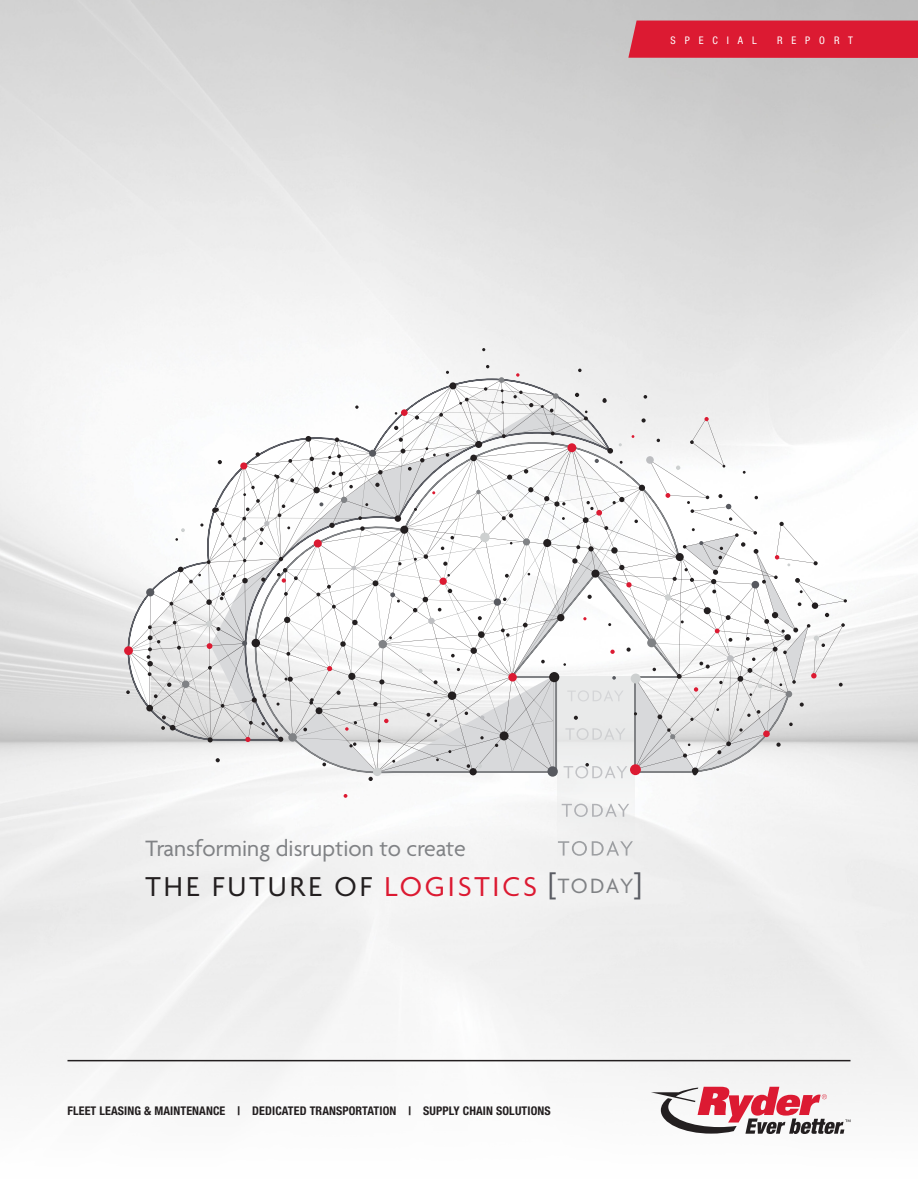
<style>
.page{position:relative;width:918px;height:1188px;background:#fff}
.page>*{position:absolute;margin:0;border:0;box-sizing:border-box;transform-origin:0 0}
.t1{font:29.55px "Agenda";letter-spacing:.1em;color:#231f20}
.t2{font:24px "Agenda";color:#808285}
.t3{font:700 condensed 12px "Helvetica Neue LT Std";letter-spacing:.01em;color:#231f20}
.t4{font:condensed 10.5px "Helvetica Neue LT Std";letter-spacing:.85em;color:#fff}
.s1{color:#dc1a32}
.s2{color:#5a5c63}
.s3{font-size:22.5px;color:#808285}
</style>
<div class="page">
<hr style="left:68px;top:1060px;width:782px;height:1px;background:#231f20">
<div style="left:628px;top:21px;width:290px;height:37px;background:#dc1a32"></div>
<div style="left:557px;top:677px;width:77px;height:180px;background:#f1f1f1"></div>
<svg style="left:562px;top:804px;width:67px;height:13px"></svg>
<svg style="left:558px;top:841px;width:75px;height:15px"></svg>
<svg style="left:344px;top:794px;width:3px;height:4px"></svg>
<svg style="left:124px;top:646px;width:9px;height:9px"></svg>
<svg style="left:126px;top:365px;width:721px;height:416px"></svg>
<svg style="left:651px;top:1087px;width:199px;height:47px"></svg>
<p class="t4" style="left:671px;top:34px;width:88px">SPECIAL</p>
<p class="t4" style="left:777px;top:34px;width:77px">REPORT</p>
<p class="t2" style="left:146px;top:834px;width:322px">Transforming disruption to create</p>
<h1 class="t1" style="left:146px;top:869px;width:498px">THE FUTURE OF <span class="s1">LOGISTICS</span> <span class="s2">[</span><span class="s3">TODAY</span><span class="s2">]</span></h1>
<p class="t3" style="left:68px;top:1104px;width:485px">FLEET LEASING &amp; MAINTENANCE | DEDICATED TRANSPORTATION | SUPPLY CHAIN SOLUTIONS</p>
</div>
